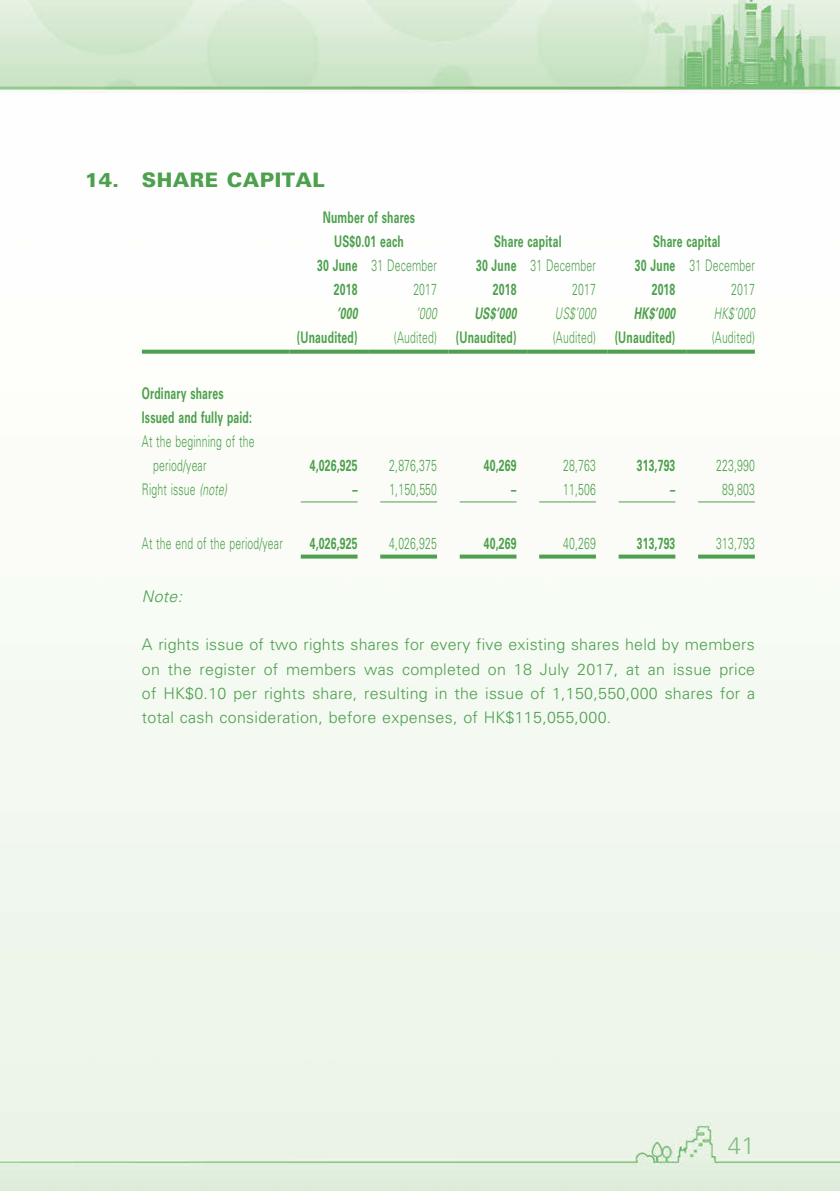
<style>
.page{position:relative;width:840px;height:1191px;background:#fff}
.page>*{position:absolute;margin:0;border:0;box-sizing:border-box;transform-origin:0 0}
.t1{font:300 24px "Univers LT Std";color:#83bb80}
.t2{font:900 20px "Univers LT Std";letter-spacing:.02em;color:#4da04e}
.t3{font:300 16px/24px "Univers LT Std";letter-spacing:.015em;color:#4da04e;text-align:justify}
.t4{font:300 16px/24px "Univers LT Std";letter-spacing:.015em;color:#4da04e;scale:.65 1}
.t5{font:700 16px/24px "Univers LT Std";letter-spacing:.015em;color:#4da04e;text-align:center;scale:.65 1}
.t6{font:italic 700 16px "Univers LT Std";letter-spacing:.015em;color:#4da04e;scale:.65 1}
.t7{font:italic 300 16px "Univers LT Std";letter-spacing:.015em;color:#4da04e;scale:.65 1}
.t8{font:italic 300 16px "Univers LT Std";letter-spacing:.015em;color:#4da04e}
.s1{font-weight:700}
.s2{font-weight:300}
.s3{font-style:italic}
</style>
<div class="page">
<img style="left:0;top:0;width:839px;height:94px">
<img style="left:2px;top:349px;width:837px;height:842px">
<svg style="left:142px;top:350px;width:147px;height:4px"></svg>
<svg style="left:289px;top:350px;width:80px;height:4px"></svg>
<svg style="left:369px;top:350px;width:79px;height:4px"></svg>
<svg style="left:448px;top:350px;width:79px;height:4px"></svg>
<svg style="left:527px;top:350px;width:80px;height:4px"></svg>
<svg style="left:607px;top:350px;width:79px;height:4px"></svg>
<svg style="left:686px;top:350px;width:68px;height:4px"></svg>
<hr style="left:300px;top:501px;width:57px;height:1px;background:#4da04e">
<hr style="left:380px;top:501px;width:57px;height:1px;background:#4da04e">
<hr style="left:459px;top:501px;width:57px;height:1px;background:#4da04e">
<hr style="left:539px;top:501px;width:56px;height:1px;background:#4da04e">
<hr style="left:618px;top:501px;width:57px;height:1px;background:#4da04e">
<hr style="left:697px;top:501px;width:57px;height:1px;background:#4da04e">
<svg style="left:300px;top:554px;width:57px;height:4px"></svg>
<svg style="left:380px;top:554px;width:57px;height:4px"></svg>
<svg style="left:459px;top:554px;width:57px;height:4px"></svg>
<svg style="left:539px;top:554px;width:56px;height:4px"></svg>
<svg style="left:618px;top:554px;width:57px;height:4px"></svg>
<svg style="left:697px;top:554px;width:57px;height:4px"></svg>
<p class="t2" style="left:85px;top:167px;width:241px">14. SHARE CAPITAL</p>
<p class="t5" style="left:322px;top:205px;width:143px">Number of shares<br>US$0.01 each</p>
<p class="t5" style="left:494px;top:229px;width:105px">Share capital</p>
<p class="t5" style="left:652px;top:229px;width:105px">Share capital</p>
<p class="t5" style="left:142px;top:381px;width:171px;text-align:left">Ordinary shares<br>Issued and fully paid:</p>
<p class="t4" style="left:153px;top:429px;width:157px;text-indent:-11px">At the beginning of the period/year</p>
<p class="t4" style="left:317px;top:253px;width:186px"><span class="s1">30 June</span> 31 December</p>
<p class="t4" style="left:476px;top:253px;width:186px"><span class="s1">30 June</span> 31 December</p>
<p class="t4" style="left:634px;top:253px;width:186px"><span class="s1">30 June</span> 31 December</p>
<p class="t5" style="left:334px;top:277px;width:38px">2018</p>
<p class="t4" style="left:413px;top:277px;width:38px">2017</p>
<p class="t5" style="left:492px;top:277px;width:38px">2018</p>
<p class="t4" style="left:572px;top:277px;width:38px">2017</p>
<p class="t5" style="left:651px;top:277px;width:38px">2018</p>
<p class="t4" style="left:730px;top:277px;width:38px">2017</p>
<p class="t6" style="left:336px;top:304px;width:33px">’000</p>
<p class="t7" style="left:416px;top:303px;width:33px">’000</p>
<p class="t6" style="left:474px;top:304px;width:66px">US$’000</p>
<p class="t7" style="left:554px;top:303px;width:64px">US$’000</p>
<p class="t6" style="left:633px;top:304px;width:65px">HK$’000</p>
<p class="t7" style="left:713px;top:303px;width:64px">HK$’000</p>
<p class="t5" style="left:297px;top:325px;width:95px">(Unaudited)</p>
<p class="t5" style="left:394px;top:325px;width:190px"><span class="s2">(Audited)</span> (Unaudited)</p>
<p class="t5" style="left:552px;top:325px;width:190px"><span class="s2">(Audited)</span> (Unaudited)</p>
<p class="t4" style="left:711px;top:325px;width:68px">(Audited)</p>
<p class="t5" style="left:310px;top:453px;width:75px">4,026,925</p>
<p class="t4" style="left:389px;top:453px;width:75px">2,876,375</p>
<p class="t5" style="left:483px;top:453px;width:52px">40,269</p>
<p class="t4" style="left:563px;top:453px;width:52px">28,763</p>
<p class="t5" style="left:636px;top:453px;width:61px">313,793</p>
<p class="t4" style="left:715px;top:453px;width:61px">223,990</p>
<p class="t4" style="left:142px;top:477px;width:132px">Right issue <span class="s3">(note)</span></p>
<p class="t4" style="left:352px;top:477px;width:132px"><span class="s1">–</span> 1,150,550</p>
<p class="t5" style="left:511px;top:477px;width:9px">–</p>
<p class="t4" style="left:563px;top:477px;width:52px">11,506</p>
<p class="t5" style="left:669px;top:477px;width:9px">–</p>
<p class="t4" style="left:721px;top:477px;width:52px">89,803</p>
<p class="t4" style="left:142px;top:531px;width:218px">At the end of the period/year</p>
<p class="t5" style="left:310px;top:531px;width:75px">4,026,925</p>
<p class="t4" style="left:389px;top:531px;width:75px">4,026,925</p>
<p class="t5" style="left:483px;top:531px;width:52px">40,269</p>
<p class="t4" style="left:563px;top:531px;width:52px">40,269</p>
<p class="t5" style="left:636px;top:531px;width:61px">313,793</p>
<p class="t4" style="left:715px;top:531px;width:61px">313,793</p>
<p class="t8" style="left:142px;top:587px;width:42px">Note:</p>
<p class="t3" style="left:142px;top:633px;width:614px">A rights issue of two rights shares for every five existing shares held by members on the register of members was completed on 18 July 2017, at an issue price of HK$0.10 per rights share, resulting in the issue of 1,150,550,000 shares for a total cash consideration, before expenses, of HK$115,055,000.</p>
<h1 class="t1" style="left:727px;top:1131px;width:29px">41</h1>
</div>
